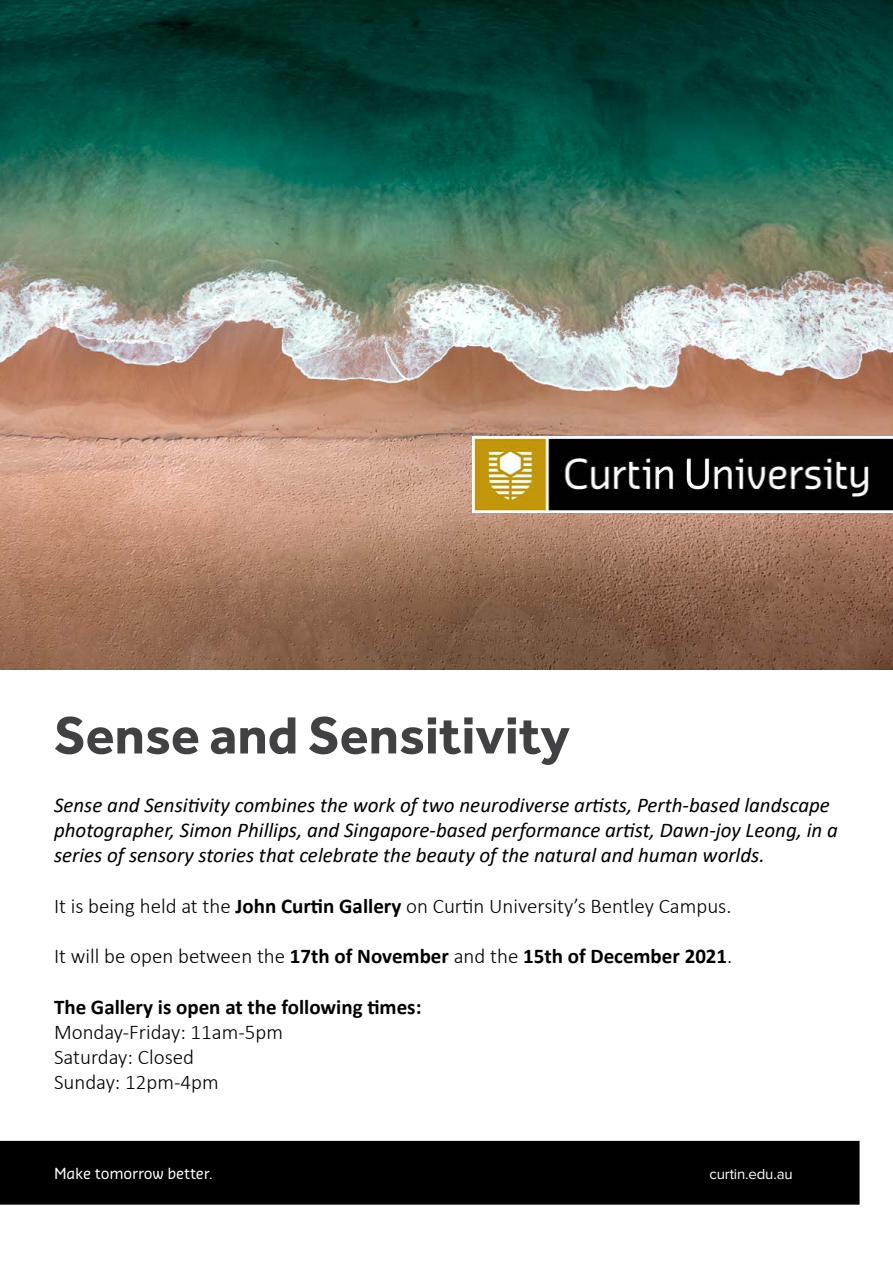
<style>
.page{position:relative;width:893px;height:1263px;background:#fff}
.page>*{position:absolute;margin:0;border:0;box-sizing:border-box;transform-origin:0 0}
.t1{font:700 54px "Effra";color:#414042}
.t2{font:italic 21px/25.2px "Calibri";color:#000}
.t3{font:300 21px/25.2px "Calibri";color:#000}
.t4{font:700 21px "Calibri";color:#000}
.t5{font:15px "Sansa Soft Pro";letter-spacing:-.01em;color:#fff}
.t6{font:15px "Proxima Nova";letter-spacing:-.01em;color:#fff}
.s1{font-weight:700}
.s2{font-weight:300}
</style>
<div class="page">
<img style="left:0;top:0;width:893px;height:670px">
<img style="left:473px;top:436px;width:420px;height:76px">
<div style="left:0;top:1141px;width:860px;height:64px;background:#000"></div>
<h1 class="t1" style="left:54px;top:702px;width:517px">Sense and Sensitivity</h1>
<p class="t2" style="left:54px;top:791px;width:785px">Sense and Sensitivity combines the work of two neurodiverse artists, Perth-based landscape photographer, Simon Phillips, and Singapore-based performance artist, Dawn-joy Leong, in a series of sensory stories that celebrate the beauty of the natural and human worlds.</p>
<p class="t3" style="left:54px;top:893px;width:679px">It is being held at the <span class="s1">John Curtin Gallery</span> on Curtin University’s Bentley Campus.</p>
<p class="t4" style="left:54px;top:941px;width:680px"><span class="s2">It will be open between the</span> 17th of November <span class="s2">and the</span> 15th of December 2021<span class="s2">.</span></p>
<p class="t4" style="left:54px;top:992px;width:369px">The Gallery is open at the following times:</p>
<p class="t3" style="left:54px;top:1019px;width:231px">Monday-Friday: 11am-5pm<br>Saturday: Closed<br>Sunday: 12pm-4pm</p>
<p class="t5" style="left:54px;top:1163px;width:160px">Make tomorrow better.</p>
<p class="t6" style="left:709px;top:1165px;width:85px">curtin.edu.au</p>
</div>
